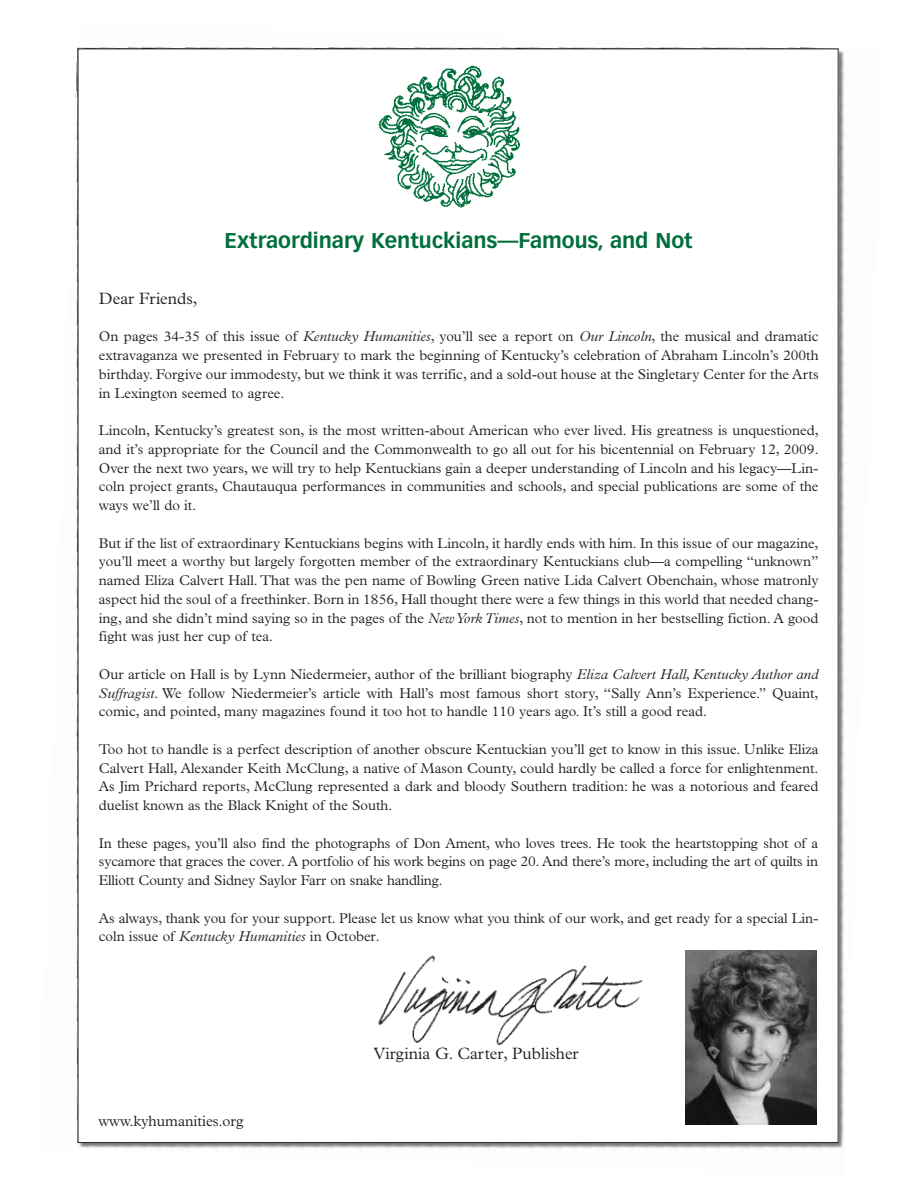
<style>
.page{position:relative;width:918px;height:1188px;background:#fff}
.page>*{position:absolute;margin:0;border:0;box-sizing:border-box;transform-origin:0 0}
.t1{font:700 21px "Vectora LH";color:#006f3c}
.t2{font:300 16.5px "Plantin";color:#231f20}
.t3{font:300 15px "Plantin";color:#231f20}
.t4{font:300 14.25px/18.8px "Plantin";color:#231f20;text-align:justify}
.s1{font-style:italic}
</style>
<div class="page">
<img style="left:75px;top:47px;width:770px;height:1102px">
<div style="left:78px;top:49px;width:760px;height:1094px;background:#fff"></div>
<img style="left:378px;top:65px;width:142px;height:143px">
<img style="left:378px;top:955px;width:265px;height:91px">
<img style="left:685px;top:951px;width:132px;height:174px">
<h1 class="t1" style="left:225px;top:231px;width:470px">Extraordinary Kentuckians—Famous, and Not</h1>
<p class="t2" style="left:99px;top:292px;width:100px">Dear Friends,</p>
<p class="t4" style="left:99px;top:328px;width:721px">On pages 34-35 of this issue of <span class="s1">Kentucky Humanities</span>, you’ll see a report on <span class="s1">Our Lincoln</span>, the musical and dramatic extravaganza we presented in February to mark the beginning of Kentucky’s celebration of Abraham Lincoln’s 200th birthday. Forgive our immodesty, but we think it was terrific, and a sold-out house at the Singletary Center for the Arts in Lexington seemed to agree.</p>
<p class="t4" style="left:99px;top:422px;width:721px">Lincoln, Kentucky’s greatest son, is the most written-about American who ever lived. His greatness is unquestioned, and it’s appropriate for the Council and the Commonwealth to go all out for his bicentennial on February 12, 2009.<br>Over the next two years, we will try to help Kentuckians gain a deeper understanding of Lincoln and his legacy—Lin&shy;coln project grants, Chautauqua performances in communities and schools, and special publications are some of the ways we’ll do it.</p>
<p class="t4" style="left:99px;top:535px;width:721px">But if the list of extraordinary Kentuckians begins with Lincoln, it hardly ends with him. In this issue of our magazine, you’ll meet a worthy but largely forgotten member of the extraordinary Kentuckians club—a compelling “unknown” named Eliza Calvert Hall. That was the pen name of Bowling Green native Lida Calvert Obenchain, whose matronly aspect hid the soul of a freethinker. Born in 1856, Hall thought there were a few things in this world that needed chang&shy;ing, and she didn’t mind saying so in the pages of the <span class="s1">New York Times</span>, not to mention in her bestselling fiction. A good fight was just her cup of tea.</p>
<p class="t4" style="left:99px;top:666px;width:721px">Our article on Hall is by Lynn Niedermeier, author of the brilliant biography <span class="s1">Eliza Calvert Hall, Kentucky Author and Suffragist</span>. We follow Niedermeier’s article with Hall’s most famous short story, “Sally Ann’s Experience.” Quaint, comic, and pointed, many magazines found it too hot to handle 110 years ago. It’s still a good read.</p>
<p class="t4" style="left:99px;top:741px;width:721px">Too hot to handle is a perfect description of another obscure Kentuckian you’ll get to know in this issue. Unlike Eliza Calvert Hall, Alexander Keith McClung, a native of Mason County, could hardly be called a force for enlightenment.<br>As Jim Prichard reports, McClung represented a dark and bloody Southern tradition: he was a notorious and feared duelist known as the Black Knight of the South.</p>
<p class="t4" style="left:99px;top:835px;width:721px">In these pages, you’ll also find the photographs of Don Ament, who loves trees. He took the heartstopping shot of a sycamore that graces the cover. A portfolio of his work begins on page 20. And there’s more, including the art of quilts in Elliott County and Sidney Saylor Farr on snake handling.</p>
<p class="t4" style="left:99px;top:910px;width:721px">As always, thank you for your support. Please let us know what you think of our work, and get ready for a special Lin&shy;coln issue of <span class="s1">Kentucky Humanities</span> in October.</p>
<p class="t3" style="left:98px;top:1115px;width:147px">www.kyhumanities.org</p>
<p class="t2" style="left:373px;top:1048px;width:207px">Virginia G. Carter, Publisher</p>
</div>
